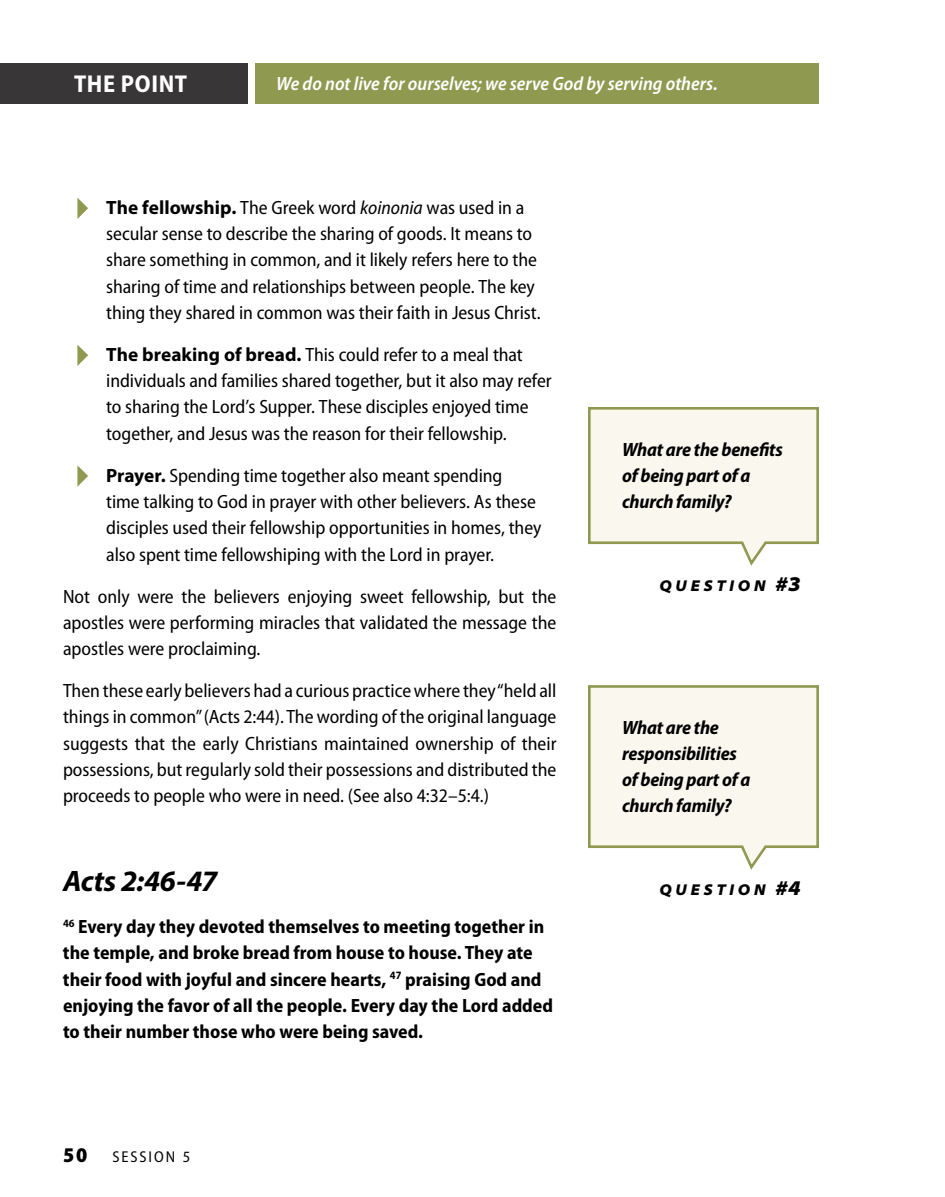
<style>
.page{position:relative;width:945px;height:1197px;background:#fff}
.page>*{position:absolute;margin:0;border:0;box-sizing:border-box;transform-origin:0 0}
.t1{font:italic 700 29.75px "Myriad Pro";letter-spacing:-.01em;color:#000}
.t2{font:700 semi-condensed 24.5px "Myriad Pro";letter-spacing:.025em;color:#fff}
.t3{font:900 semi-condensed 21px "Myriad Pro";color:#000}
.t4{font:semi-condensed 19.25px/26.2px "Myriad Pro";letter-spacing:-.005em;color:#000}
.t5{font:700 semi-condensed 19.25px/26.2px "Myriad Pro";color:#000}
.t6{font:italic 700 semi-condensed 19.25px/26.2px "Myriad Pro";letter-spacing:-.01em;color:#000}
.t7{font:italic 600 semi-condensed 19.25px "Myriad Pro";color:#fff}
.t8{font:italic 900 semi-expanded 15.75px "Myriad Pro";letter-spacing:.235em;color:#000}
.t9{font:semi-condensed 15.75px "Myriad Pro";letter-spacing:.12em;color:#000}
.s1{font-weight:700;font-stretch:normal}
.s2{font-style:italic}
.s3{font-size:21px}
</style>
<div class="page">
<div style="left:0;top:63px;width:248px;height:40px;background:#383637"></div>
<div style="left:255px;top:63px;width:564px;height:40px;background:#8f9a50"></div>
<svg style="left:77px;top:198px;width:11px;height:21px"></svg>
<svg style="left:77px;top:345px;width:11px;height:21px"></svg>
<svg style="left:77px;top:465px;width:11px;height:22px"></svg>
<svg style="left:588px;top:685px;width:231px;height:185px;background:#f4f3e7"></svg>
<svg style="left:588px;top:407px;width:231px;height:159px;background:#f4f3e7"></svg>
<p class="t2" style="left:74px;top:70px;width:115px">THE POINT</p>
<p class="t7" style="left:276px;top:74px;width:443px">We do not live for ourselves; we serve God by serving others.</p>
<p class="t4" style="left:106px;top:195px;width:436px"><span class="s1">The fellowship.</span> The Greek word <span class="s2">koinonia</span> was used in a secular sense to describe the sharing of goods. It means to share something in common, and it likely refers here to the sharing of time and relationships between people. The key thing they shared in common was their faith in Jesus Christ.</p>
<p class="t4" style="left:106px;top:342px;width:447px"><span class="s1">The breaking of bread.</span> This could refer to a meal that individuals and families shared together, but it also may refer to sharing the Lord’s Supper. These disciples enjoyed time together, and Jesus was the reason for their fellowship.</p>
<p class="t4" style="left:106px;top:463px;width:437px"><span class="s1">Prayer.</span> Spending time together also meant spending<br>time talking to God in prayer with other believers. As these disciples used their fellowship opportunities in homes, they also spent time fellowshiping with the Lord in prayer.</p>
<p class="t4" style="left:63px;top:583px;width:495px;text-align:justify">Not only were the believers enjoying sweet fellowship, but the apostles were performing miracles that validated the message the apostles were proclaiming.</p>
<p class="t4" style="left:63px;top:678px;width:495px;text-align:justify">Then these early believers had a curious practice where they “held all things in common” (Acts 2:44). The wording of the original language suggests that the early Christians maintained ownership of their possessions, but regularly sold their possessions and distributed the proceeds to people who were in need. (See also 4:32–5:4.)</p>
<h1 class="t1" style="left:63px;top:862px;width:156px">Acts 2:46-47</h1>
<p class="t5" style="left:63px;top:914px;width:492px"><sup>46</sup> Every day they devoted themselves to meeting together in the temple, and broke bread from house to house. They ate their food with joyful and sincere hearts, <sup>47</sup> praising God and enjoying the favor of all the people. Every day the Lord added to their number those who were being saved.</p>
<p class="t3" style="left:63px;top:1143px;width:26px">50</p>
<p class="t9" style="left:112px;top:1149px;width:79px">SESSION 5</p>
<p class="t6" style="left:622px;top:436px;width:162px">What are the benefits of being part of a church family?</p>
<p class="t8" style="left:659px;top:576px;width:143px">QUESTION <span class="s3">#3</span></p>
<p class="t6" style="left:622px;top:714px;width:130px">What are the responsibilities of being part of a church family?</p>
<p class="t8" style="left:659px;top:880px;width:143px">QUESTION <span class="s3">#4</span></p>
</div>
